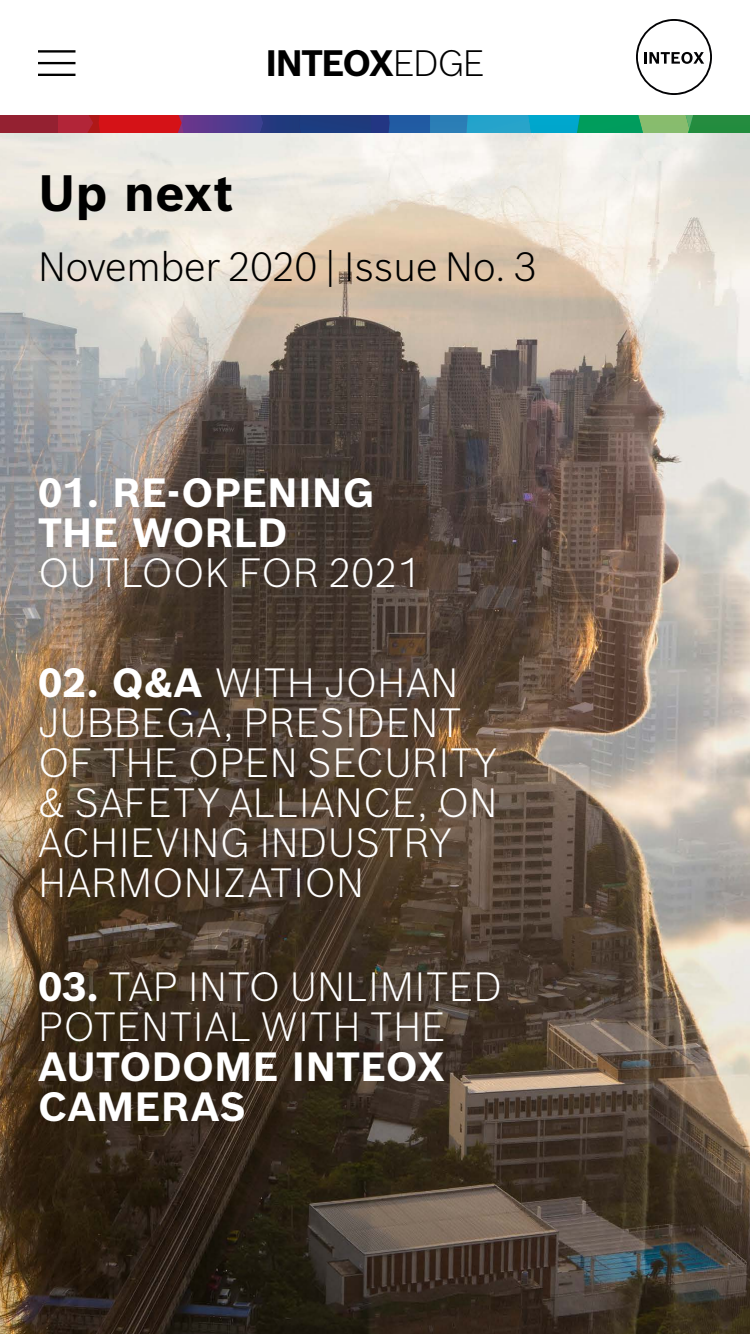
<style>
.page{position:relative;width:750px;height:1334px;background:#fff}
.page>*{position:absolute;margin:0;border:0;box-sizing:border-box;transform-origin:0 0}
.t1{font:700 50px "Bosch Sans";color:#000}
.t2{font:300 40px/40px "Bosch Sans";color:#fff}
.t3{font:700 40px/40px "Bosch Sans";color:#fff}
.t4{font:300 40px "Bosch Sans";letter-spacing:-.02em;color:#000}
.t5{font:700 36px "Bosch Sans";letter-spacing:-.05em;color:#000}
.s1{font-weight:300}
.s2{font-weight:700}
</style>
<div class="page">
<div style="left:0;top:115px;width:58px;height:18px;background:#942131"></div>
<svg style="left:58px;top:115px;width:692px;height:18px;background:#476377"></svg>
<img style="left:0;top:133px;width:750px;height:1201px">
<hr style="left:38px;top:50px;width:38px;height:3px;background:#000">
<hr style="left:38px;top:62px;width:38px;height:2px;background:#000">
<hr style="left:38px;top:74px;width:38px;height:2px;background:#000">
<svg style="left:636px;top:19px;width:76px;height:76px"></svg>
<p class="t5" style="left:265px;top:39px;width:221px">INTEOX<span class="s1">EDGE</span></p>
<p class="t1" style="left:38px;top:159px;width:197px">Up next</p>
<p class="t4" style="left:38px;top:240px;width:501px">November 2020 | Issue No. 3</p>
<p class="t3" style="left:38px;top:472px;width:338px">01. RE-OPENING<br>THE WORLD</p>
<p class="t2" style="left:38px;top:551px;width:385px">OUTLOOK FOR 2021</p>
<p class="t2" style="left:38px;top:661px;width:461px"><span class="s2">02. Q&amp;A</span> WITH JOHAN<br>JUBBEGA, PRESIDENT<br>OF THE OPEN SECURITY &amp; SAFETY ALLIANCE, ON<br>ACHIEVING INDUSTRY<br>HARMONIZATION</p>
<p class="t2" style="left:38px;top:965px;width:466px"><span class="s2">03.</span> TAP INTO UNLIMITED<br>POTENTIAL WITH THE</p>
<p class="t3" style="left:38px;top:1046px;width:409px">AUTODOME INTEOX<br>CAMERAS</p>
</div>
